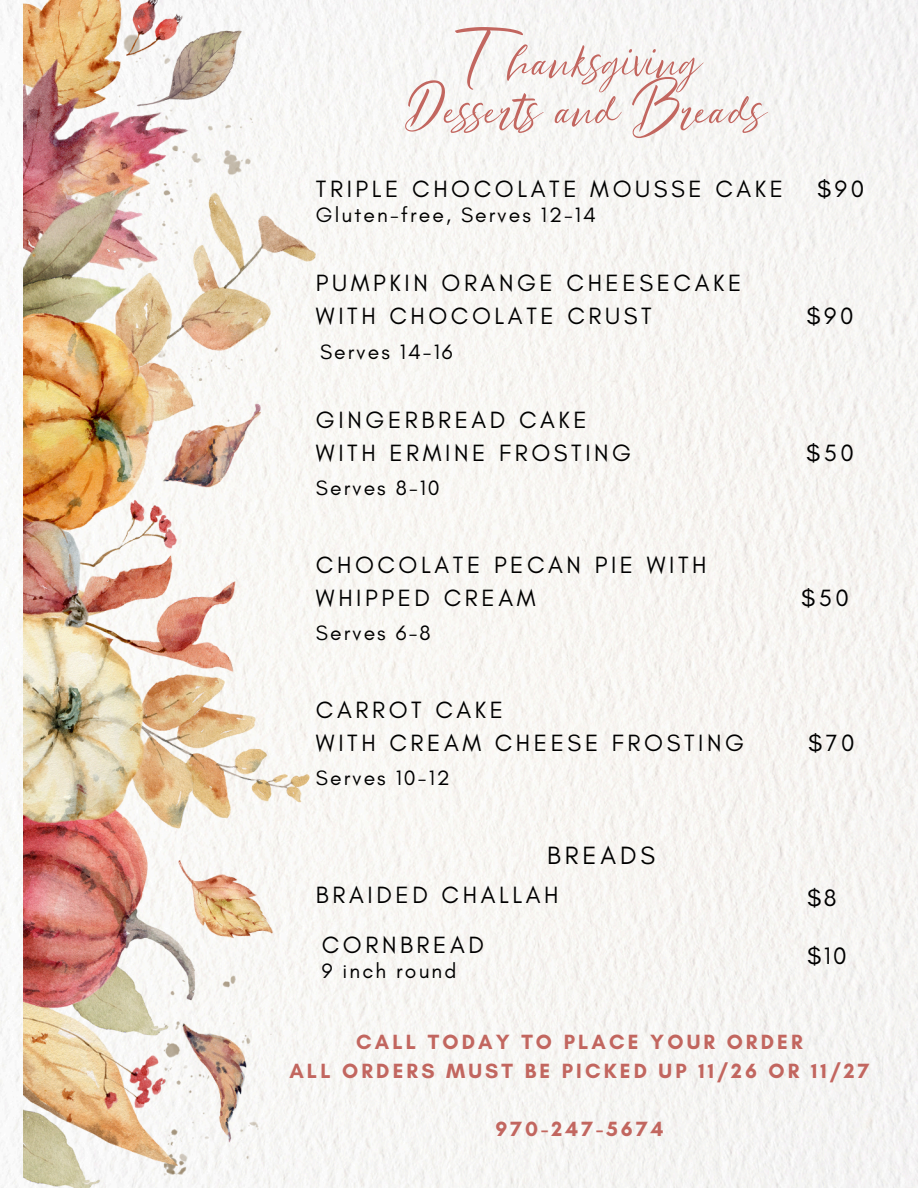
<style>
.page{position:relative;width:918px;height:1188px;background:#f7f5f3}
.page>*{position:absolute;margin:0;border:0;box-sizing:border-box;transform-origin:0 0}
.t1{font:61.95px/48.3px "Ralyne";color:#c2665f;text-align:center}
.t2{font:25.5px "Glacial Indifference";letter-spacing:.15em;color:#000}
.t3{font:24.15px "Glacial Indifference";color:#000}
.t4{font:24px/32.8px "Glacial Indifference";letter-spacing:.15em;color:#000}
.t5{font:21.15px "Glacial Indifference";letter-spacing:.1em;color:#000}
.t6{font:700 21px/29.2px "Glacial Indifference";letter-spacing:.15em;color:#c2665f;text-align:center}
</style>
<div class="page">
<img style="left:23px;top:0;width:293px;height:1188px">
<p class="t1" style="left:407px;top:31px;width:357px">Thanksgiving<br>Desserts and Breads</p>
<p class="t4" style="left:316px;top:172px;width:469px">TRIPLE CHOCOLATE MOUSSE CAKE</p>
<p class="t4" style="left:817px;top:172px;width:49px">$90</p>
<h2 class="t5" style="left:316px;top:202px;width:281px">Gluten-free, Serves 12-14</h2>
<h1 class="t4" style="left:316px;top:267px;width:427px">PUMPKIN ORANGE CHEESECAKE<br>WITH CHOCOLATE CRUST</h1>
<h2 class="t5" style="left:320px;top:339px;width:134px">Serves 14-16</h2>
<p class="t4" style="left:316px;top:403px;width:317px">GINGERBREAD CAKE<br>WITH ERMINE FROSTING</p>
<h2 class="t5" style="left:316px;top:475px;width:125px">Serves 8-10</h2>
<p class="t4" style="left:316px;top:548px;width:392px">CHOCOLATE PECAN PIE WITH<br>WHIPPED CREAM</p>
<h2 class="t5" style="left:316px;top:620px;width:116px">Serves 6-8</h2>
<p class="t4" style="left:316px;top:693px;width:430px">CARROT CAKE<br>WITH CREAM CHEESE FROSTING</p>
<h2 class="t5" style="left:316px;top:765px;width:135px">Serves 10-12</h2>
<h1 class="t4" style="left:806px;top:299px;width:49px">$90</h1>
<p class="t4" style="left:806px;top:436px;width:49px">$50</p>
<p class="t4" style="left:801px;top:581px;width:49px">$50</p>
<p class="t4" style="left:808px;top:726px;width:48px">$70</p>
<h2 class="t2" style="left:547px;top:840px;width:109px">BREADS</h2>
<h3 class="t4" style="left:316px;top:878px;width:244px">BRAIDED CHALLAH</h3>
<h2 class="t3" style="left:807px;top:883px;width:31px">$8</h2>
<h3 class="t4" style="left:322px;top:928px;width:164px">CORNBREAD</h3>
<h2 class="t5" style="left:322px;top:958px;width:136px">9 inch round</h2>
<p class="t3" style="left:807px;top:941px;width:41px">$10</p>
<h4 class="t6" style="left:289px;top:1027px;width:582px">CALL TODAY TO PLACE YOUR ORDER<br>ALL ORDERS MUST BE PICKED UP 11/26 OR 11/27</h4>
<h4 class="t6" style="left:495px;top:1114px;width:169px">970-247-5674</h4>
</div>
